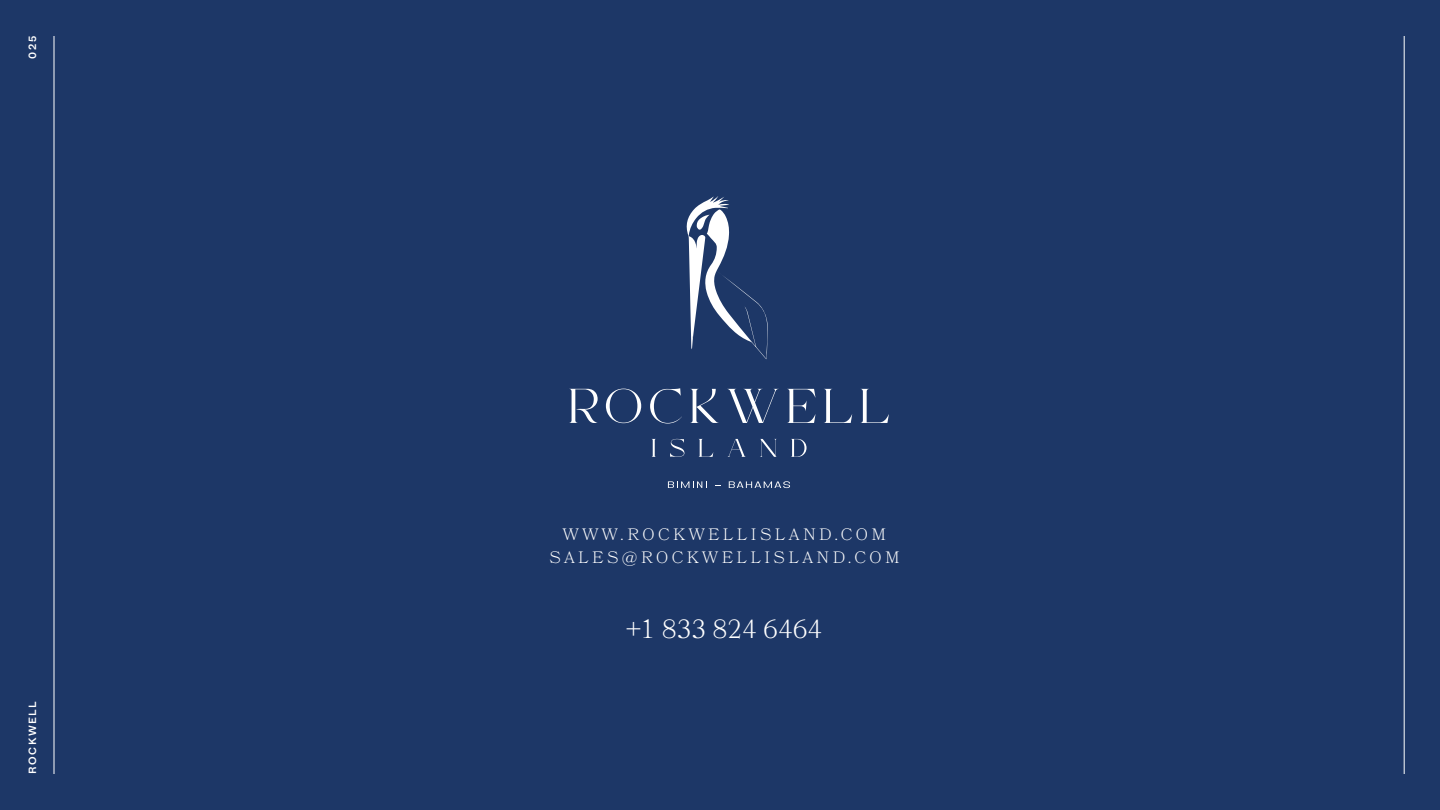
<style>
.page{position:relative;width:1440px;height:810px;background:#1d3767}
.page>*{position:absolute;margin:0;border:0;box-sizing:border-box;transform-origin:0 0}
.t1{font:300 26.25px "Bookmania";letter-spacing:-.01em;color:#fff}
.t2{font:300 16.5px/23.2px "Bookmania";letter-spacing:.21em;color:#fff;text-align:center}
.t3{font:500 10.5px "Whyte";letter-spacing:.15em;color:#fff}
</style>
<div class="page">
<svg style="left:569px;top:389px;width:29px;height:34px"></svg>
<svg style="left:606px;top:389px;width:35px;height:34px"></svg>
<svg style="left:650px;top:388px;width:32px;height:36px"></svg>
<svg style="left:690px;top:389px;width:29px;height:34px"></svg>
<svg style="left:728px;top:389px;width:50px;height:34px"></svg>
<svg style="left:787px;top:389px;width:29px;height:34px"></svg>
<svg style="left:824px;top:389px;width:28px;height:34px"></svg>
<svg style="left:860px;top:389px;width:29px;height:34px"></svg>
<svg style="left:652px;top:439px;width:4px;height:18px"></svg>
<svg style="left:670px;top:439px;width:14px;height:18px"></svg>
<svg style="left:698px;top:439px;width:15px;height:18px"></svg>
<svg style="left:727px;top:439px;width:19px;height:18px"></svg>
<svg style="left:760px;top:439px;width:17px;height:18px"></svg>
<svg style="left:791px;top:439px;width:16px;height:18px"></svg>
<svg style="left:668px;top:481px;width:39px;height:7px"></svg>
<svg style="left:729px;top:481px;width:61px;height:7px"></svg>
<svg style="left:686px;top:196px;width:82px;height:163px"></svg>
<hr style="left:54px;top:36px;width:1px;height:738px;background:#fff">
<hr style="left:1404px;top:36px;width:1px;height:738px;background:#fff">
<p class="t3" style="left:24px;top:59px;width:24px;rotate:-90deg">025</p>
<p class="t3" style="left:24px;top:774px;width:74px;rotate:-90deg">ROCKWELL</p>
<p class="t2" style="left:549px;top:522px;width:352px">WWW.ROCKWELLISLAND.COM<br>SALES@ROCKWELLISLAND.COM</p>
<h1 class="t1" style="left:626px;top:613px;width:198px">+1 833 824 6464</h1>
</div>
